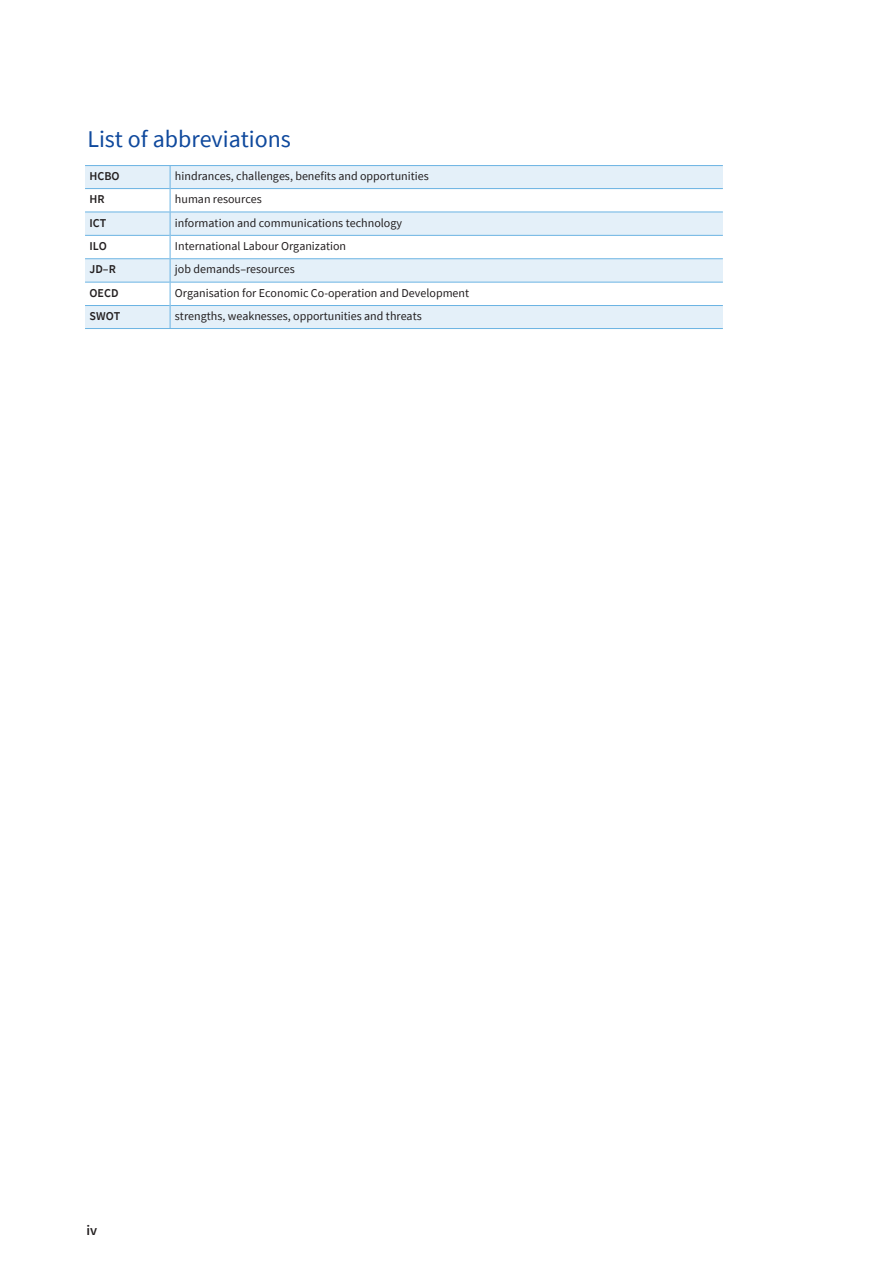
<style>
.page{position:relative;width:893px;height:1263px;background:#fff}
.page>*{position:absolute;margin:0;border:0;box-sizing:border-box;transform-origin:0 0}
.t1{font:24px "Source Sans Pro";color:#0f499d}
.t2{font:600 14.25px "Source Sans Pro";color:#231f20}
.t3{font:12px "Source Sans Pro";color:#231f20}
.t4{font:600 12px "Source Sans Pro";color:#231f20}
</style>
<div class="page">
<div style="left:85px;top:166px;width:85px;height:22px;background:#e4f0f9"></div>
<div style="left:170px;top:166px;width:553px;height:22px;background:#e4f0f9"></div>
<div style="left:85px;top:212px;width:85px;height:23px;background:#e4f0f9"></div>
<div style="left:170px;top:212px;width:553px;height:23px;background:#e4f0f9"></div>
<div style="left:85px;top:259px;width:85px;height:23px;background:#e4f0f9"></div>
<div style="left:170px;top:259px;width:553px;height:23px;background:#e4f0f9"></div>
<div style="left:85px;top:306px;width:85px;height:22px;background:#e4f0f9"></div>
<div style="left:170px;top:306px;width:553px;height:22px;background:#e4f0f9"></div>
<hr style="left:170px;top:166px;width:1px;height:162px;background:#6ab3e3">
<hr style="left:85px;top:165px;width:638px;height:1px;background:#6ab3e3">
<hr style="left:85px;top:188px;width:85px;height:1px;background:#6ab3e3">
<hr style="left:170px;top:188px;width:553px;height:1px;background:#6ab3e3">
<hr style="left:85px;top:212px;width:85px;height:1px;background:#6ab3e3">
<hr style="left:170px;top:212px;width:553px;height:1px;background:#6ab3e3">
<hr style="left:85px;top:235px;width:85px;height:1px;background:#6ab3e3">
<hr style="left:170px;top:235px;width:553px;height:1px;background:#6ab3e3">
<hr style="left:85px;top:258px;width:85px;height:1px;background:#6ab3e3">
<hr style="left:170px;top:258px;width:553px;height:1px;background:#6ab3e3">
<hr style="left:85px;top:282px;width:85px;height:1px;background:#6ab3e3">
<hr style="left:170px;top:282px;width:553px;height:1px;background:#6ab3e3">
<hr style="left:85px;top:305px;width:85px;height:1px;background:#6ab3e3">
<hr style="left:170px;top:305px;width:553px;height:1px;background:#6ab3e3">
<hr style="left:85px;top:328px;width:638px;height:1px;background:#6ab3e3">
<p class="t1" style="left:87px;top:123px;width:205px">List of abbreviations</p>
<p class="t4" style="left:90px;top:168px;width:32px">HCBO</p>
<p class="t3" style="left:175px;top:168px;width:255px">hindrances, challenges, benefits and opportunities</p>
<p class="t4" style="left:90px;top:191px;width:17px">HR</p>
<p class="t3" style="left:175px;top:191px;width:88px">human resources</p>
<p class="t4" style="left:90px;top:215px;width:18px">ICT</p>
<p class="t3" style="left:175px;top:215px;width:229px">information and communications technology</p>
<p class="t4" style="left:90px;top:238px;width:19px">ILO</p>
<p class="t3" style="left:175px;top:238px;width:173px">International Labour Organization</p>
<p class="t4" style="left:90px;top:262px;width:28px">JD–R</p>
<p class="t3" style="left:175px;top:262px;width:121px">job demands–resources</p>
<p class="t4" style="left:90px;top:285px;width:30px">OECD</p>
<p class="t3" style="left:175px;top:285px;width:296px">Organisation for Economic Co-operation and Development</p>
<p class="t4" style="left:90px;top:308px;width:32px">SWOT</p>
<p class="t3" style="left:175px;top:308px;width:248px">strengths, weaknesses, opportunities and threats</p>
<p class="t2" style="left:87px;top:1221px;width:12px">iv</p>
</div>
